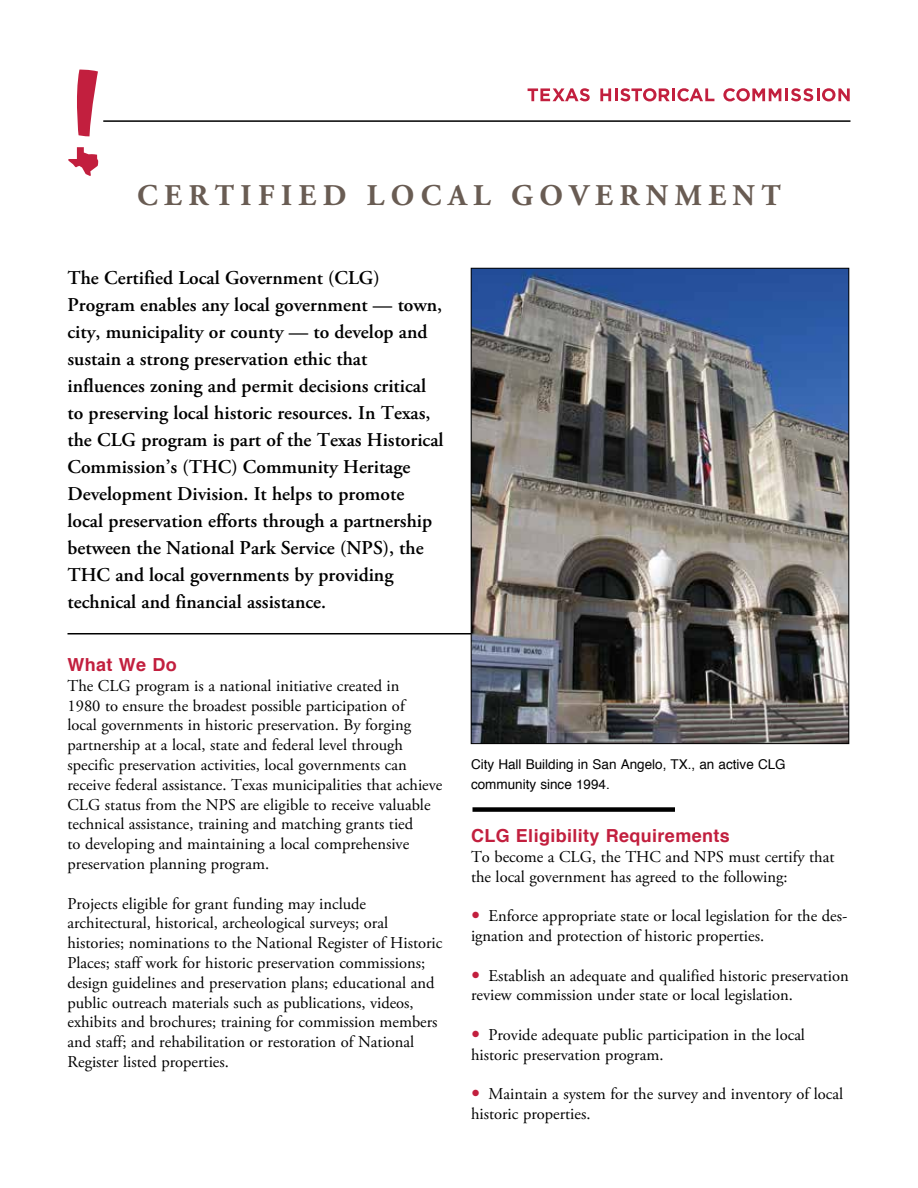
<style>
.page{position:relative;width:918px;height:1188px;background:#fff}
.page>*{position:absolute;margin:0;border:0;box-sizing:border-box;transform-origin:0 0}
.t1{font:700 30px "Adobe Garamond Pro";letter-spacing:.215em;color:#695c53}
.t2{font:600 19.5px/27px "Adobe Garamond Pro";color:#000}
.t3{font:700 18px "Helvetica";letter-spacing:.02em;color:#c21f3e}
.t4{font:16.5px/19.8px "Adobe Garamond Pro";color:#000}
.t5{font:13.5px/19.8px "Helvetica";color:#000}
</style>
<div class="page">
<hr style="left:103px;top:120px;width:747px;height:2px;background:#000">
<hr style="left:68px;top:633px;width:781px;height:1px;background:#000">
<svg style="left:68px;top:147px;width:30px;height:29px"></svg>
<svg style="left:77px;top:70px;width:21px;height:66px"></svg>
<svg style="left:528px;top:88px;width:62px;height:13px"></svg>
<svg style="left:600px;top:88px;width:114px;height:13px"></svg>
<svg style="left:723px;top:88px;width:127px;height:13px"></svg>
<img style="left:473px;top:270px;width:374px;height:472px">
<div style="left:472px;top:807px;width:203px;height:5px;background:#000"></div>
<h1 class="t1" style="left:137px;top:178px;width:645px">CERTIFIED LOCAL GOVERNMENT</h1>
<p class="t2" style="left:68px;top:265px;width:378px">The Certified Local Government (CLG)<br>Program enables any local government — town, city, municipality or county — to develop and sustain a strong preservation ethic that influences zoning and permit decisions critical to preserving local historic resources. In Texas, the CLG program is part of the Texas Historical Commission’s (THC) Community Heritage Development Division. It helps to promote local preservation efforts through a partnership between the National Park Service (NPS), the THC and local governments by providing technical and financial assistance.</p>
<p class="t3" style="left:68px;top:650px;width:111px">What We Do</p>
<p class="t4" style="left:68px;top:676px;width:377px">The CLG program is a national initiative created in<br>1980 to ensure the broadest possible participation of<br>local governments in historic preservation. By forging partnership at a local, state and federal level through specific preservation activities, local governments can receive federal assistance. Texas municipalities that achieve CLG status from the NPS are eligible to receive valuable technical assistance, training and matching grants tied<br>to developing and maintaining a local comprehensive preservation planning program.</p>
<p class="t4" style="left:68px;top:894px;width:376px">Projects eligible for grant funding may include architectural, historical, archeological surveys; oral histories; nominations to the National Register of Historic Places; staff work for historic preservation commissions; design guidelines and preservation plans; educational and public outreach materials such as publications, videos, exhibits and brochures; training for commission members and staff; and rehabilitation or restoration of National Register listed properties.</p>
<p class="t5" style="left:471px;top:755px;width:316px">City Hall Building in San Angelo, TX., an active CLG community since 1994.</p>
<p class="t3" style="left:471px;top:821px;width:260px">CLG Eligibility Requirements</p>
<p class="t4" style="left:471px;top:847px;width:365px">To become a CLG, the THC and NPS must certify that the local government has agreed to the following:</p>
<p class="t4" style="left:471px;top:907px;width:378px;text-indent:17px">Enforce appropriate state or local legislation for the des&shy;ignation and protection of historic properties.</p>
<p class="t4" style="left:471px;top:966px;width:379px;text-indent:17px">Establish an adequate and qualified historic preservation review commission under state or local legislation.</p>
<p class="t4" style="left:471px;top:1026px;width:336px;text-indent:17px">Provide adequate public participation in the local historic preservation program.</p>
<p class="t4" style="left:471px;top:1085px;width:374px;text-indent:17px">Maintain a system for the survey and inventory of local historic properties.</p>
</div>
